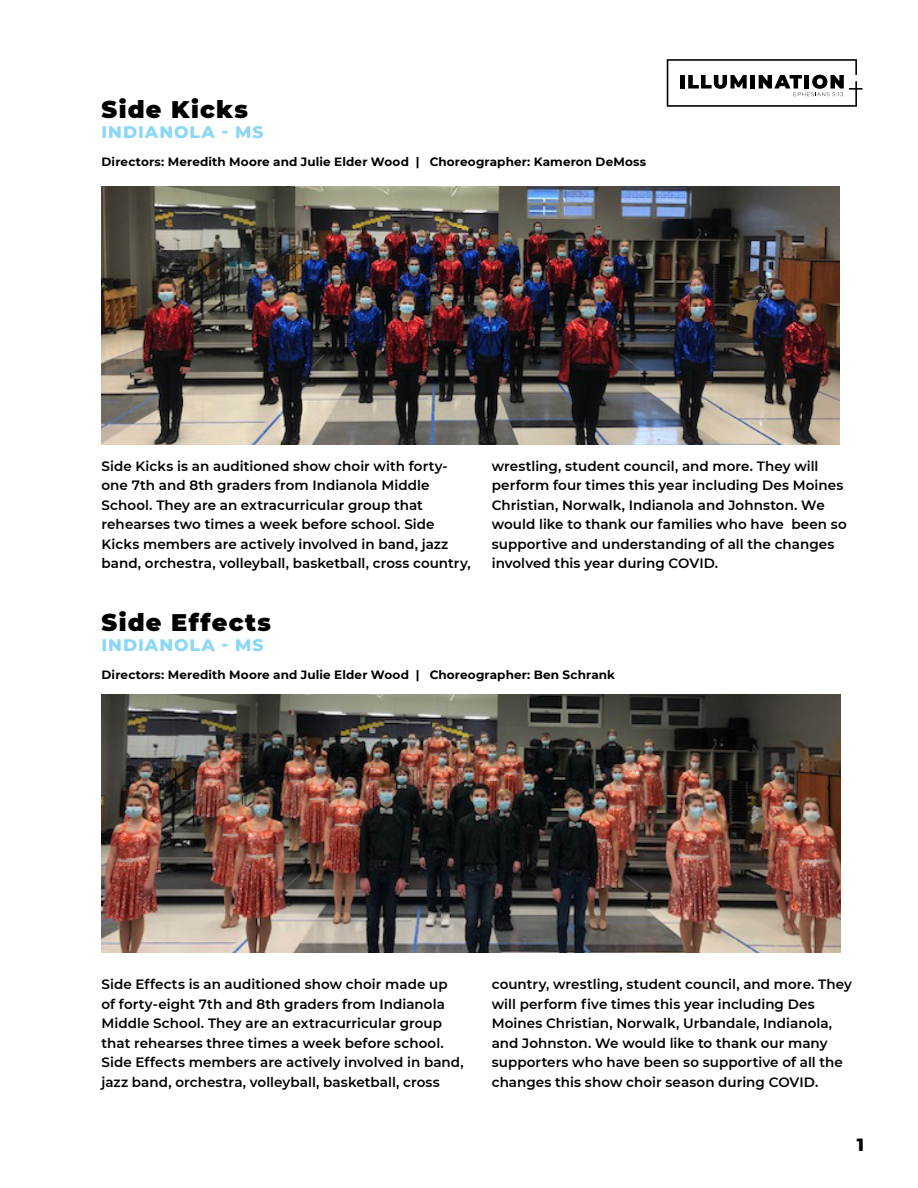
<style>
.page{position:relative;width:918px;height:1188px;background:#fff}
.page>*{position:absolute;margin:0;border:0;box-sizing:border-box;transform-origin:0 0}
.t1{font:900 24px "Montserrat";letter-spacing:.055em;color:#000}
.t2{font:800 18px "Montserrat";color:#000}
.t3{font:800 17.1px "Montserrat";letter-spacing:.055em;color:#8bd7f8}
.t4{font:600 13.5px/19.5px "Montserrat";letter-spacing:.005em;color:#000}
.t5{font:700 12px "Montserrat";letter-spacing:.01em;color:#000}
</style>
<div class="page">
<svg style="left:667px;top:59px;width:196px;height:48px"></svg>
<img style="left:102px;top:695px;width:738px;height:257px">
<img style="left:102px;top:187px;width:738px;height:257px">
<h1 class="t1" style="left:102px;top:91px;width:148px">Side Kicks</h1>
<p class="t3" style="left:102px;top:120px;width:164px">INDIANOLA - MS</p>
<p class="t5" style="left:102px;top:153px;width:546px">Directors: Meredith Moore and Julie Elder Wood | Choreographer: Kameron DeMoss</p>
<p class="t4" style="left:102px;top:456px;width:371px">Side Kicks is an auditioned show choir with forty&shy;one 7th and 8th graders from Indianola Middle School. They are an extracurricular group that rehearses two times a week before school. Side Kicks members are actively involved in band, jazz band, orchestra, volleyball, basketball, cross country,</p>
<p class="t4" style="left:492px;top:456px;width:356px">wrestling, student council, and more. They will perform four times this year including Des Moines Christian, Norwalk, Indianola and Johnston. We would like to thank our families who have been so supportive and understanding of all the changes involved this year during COVID.</p>
<h1 class="t1" style="left:102px;top:604px;width:171px">Side Effects</h1>
<p class="t3" style="left:102px;top:633px;width:164px">INDIANOLA - MS</p>
<p class="t5" style="left:102px;top:666px;width:515px">Directors: Meredith Moore and Julie Elder Wood | Choreographer: Ben Schrank</p>
<p class="t4" style="left:102px;top:974px;width:364px">Side Effects is an auditioned show choir made up of forty-eight 7th and 8th graders from Indianola Middle School. They are an extracurricular group that rehearses three times a week before school.<br>Side Effects members are actively involved in band, jazz band, orchestra, volleyball, basketball, cross</p>
<p class="t4" style="left:492px;top:974px;width:362px">country, wrestling, student council, and more. They will perform five times this year including Des Moines Christian, Norwalk, Urbandale, Indianola, and Johnston. We would like to thank our many supporters who have been so supportive of all the changes this show choir season during COVID.</p>
<h2 class="t2" style="left:857px;top:1132px;width:9px">1</h2>
</div>
